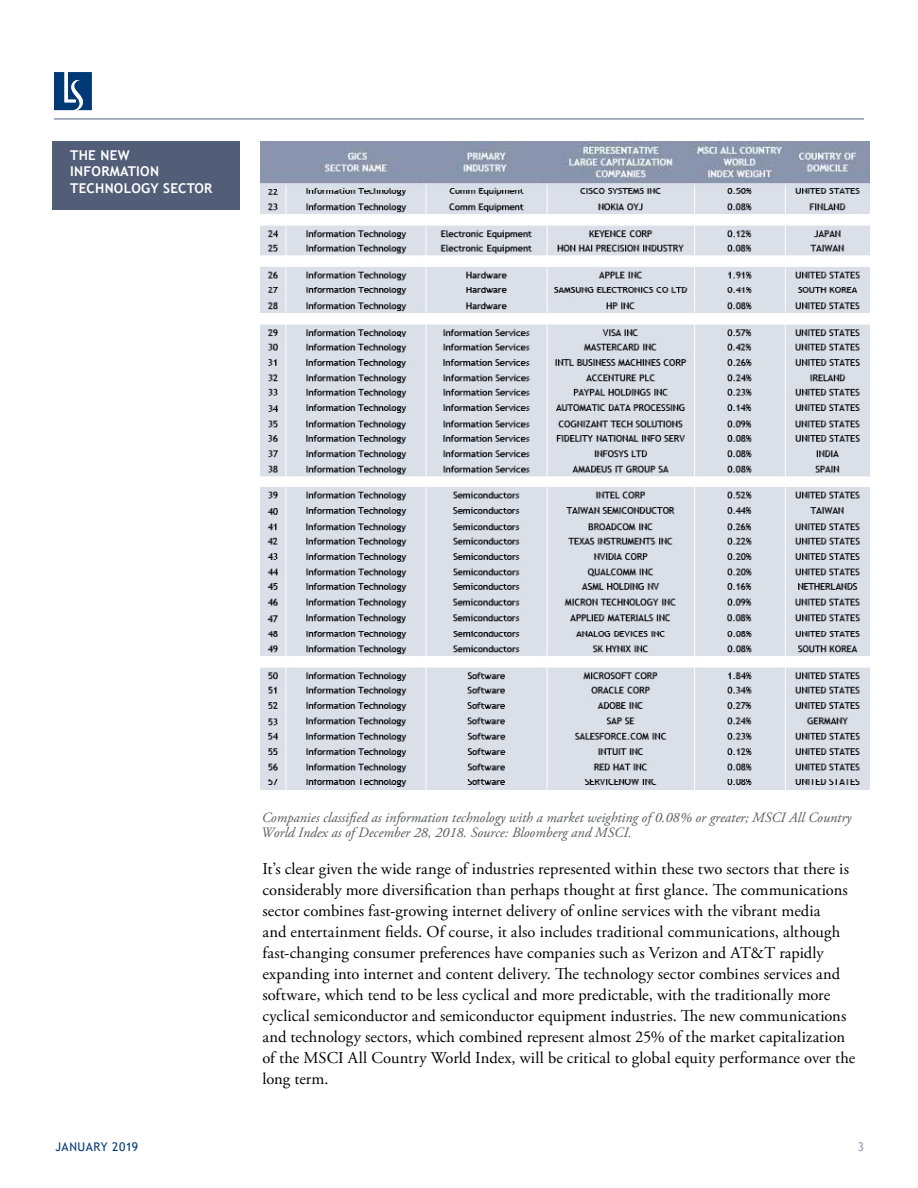
<style>
.page{position:relative;width:918px;height:1188px;background:#fff}
.page>*{position:absolute;margin:0;border:0;box-sizing:border-box;transform-origin:0 0}
.t1{font:16.5px/21px "Adobe Garamond Pro";letter-spacing:.005em;color:#000}
.t2{font:italic 14.25px/15px "Adobe Garamond Pro";color:#58595b}
.t3{font:700 13.5px/16.5px "Trebuchet MS";letter-spacing:.02em;color:#fff}
.t4{font:12px "Trebuchet MS";letter-spacing:.035em;color:#003976}
.t5{font:12px "Trebuchet MS";color:#8f98b1}
</style>
<div class="page">
<hr style="left:54px;top:118px;width:810px;height:2px;background:#8f98b1">
<svg style="left:54px;top:72px;width:38px;height:38px"></svg>
<div style="left:53px;top:141px;width:187px;height:69px;background:#525e77"></div>
<img style="left:260px;top:141px;width:610px;height:649px">
<p class="t3" style="left:70px;top:147px;width:144px">THE NEW<br>INFORMATION<br>TECHNOLOGY SECTOR</p>
<p class="t2" style="left:261px;top:811px;width:592px">Companies classified as information technology with a market weighting of 0.08% or greater; MSCI All Country<br>World Index as of December 28, 2018. Source: Bloomberg and MSCI.</p>
<p class="t1" style="left:262px;top:859px;width:594px">It’s clear given the wide range of industries represented within these two sectors that there is considerably more diversification than perhaps thought at first glance. The communications sector combines fast-growing internet delivery of online services with the vibrant media<br>and entertainment fields. Of course, it also includes traditional communications, although fast-changing consumer preferences have companies such as Verizon and AT&amp;T rapidly expanding into internet and content delivery. The technology sector combines services and software, which tend to be less cyclical and more predictable, with the traditionally more cyclical semiconductor and semiconductor equipment industries. The new communications and technology sectors, which combined represent almost 25% of the market capitalization of the MSCI All Country World Index, will be critical to global equity performance over the long term.</p>
<p class="t4" style="left:56px;top:1140px;width:84px">JANUARY 2019</p>
<p class="t5" style="left:858px;top:1140px;width:8px">3</p>
</div>
